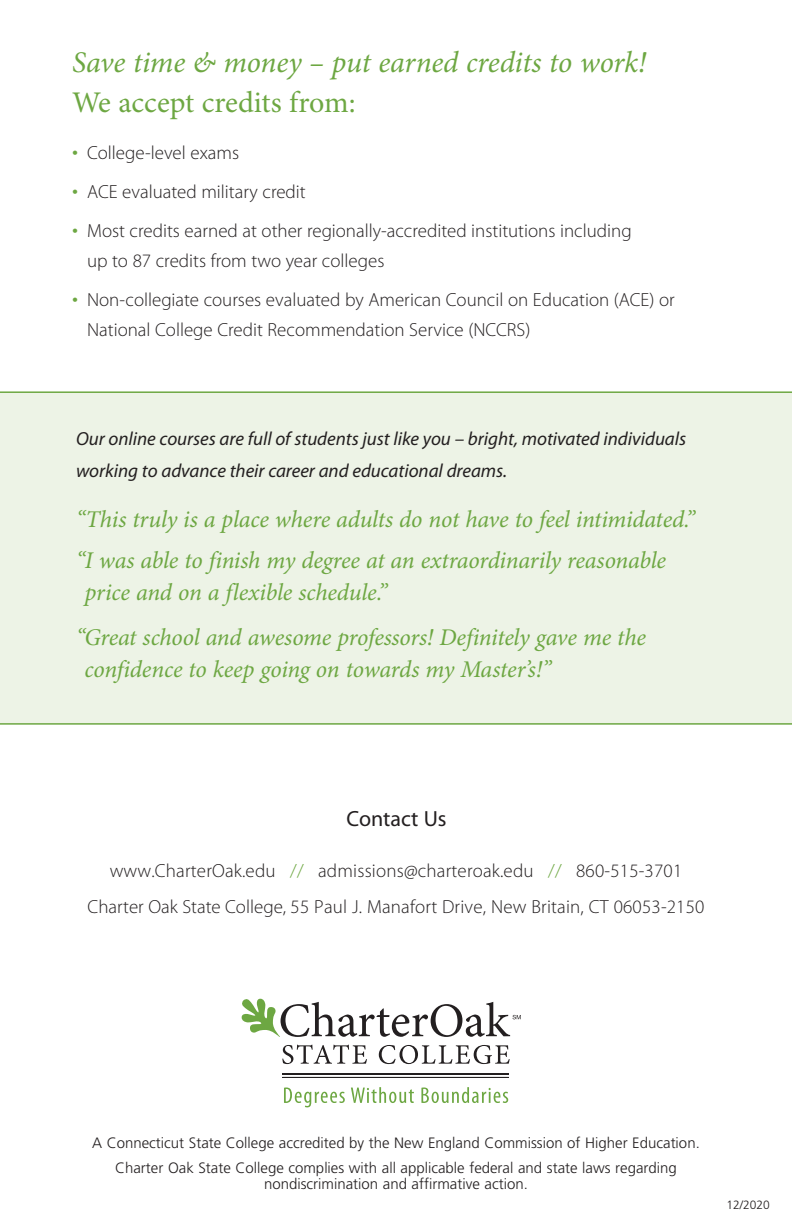
<style>
.page{position:relative;width:792px;height:1224px;background:#fff}
.page>*{position:absolute;margin:0;border:0;box-sizing:border-box;transform-origin:0 0}
.Head{font:italic 30px/40px "Minion Pro";letter-spacing:-.005em;color:#6da742}
.quote{font:italic 24px/32px "Minion Pro";letter-spacing:-.01em;color:#6da742}
.Body{font:22px "Myriad Pro";color:#231f20}
.Body-2{font:300 19px/30px "Myriad Pro";color:#231f20}
.Bullets{font:300 19px "Myriad Pro";letter-spacing:.01em;color:#231f20}
.Body-3{font:italic 19px/32px "Myriad Pro";color:#231f20}
.t1{font:300 15px/16px "Frutiger";color:#231f20;text-align:center}
.t2{font:300 12px "Frutiger";color:#231f20}
.s1{font-style:normal}
.s2{font-size:24px;color:#6da742}
.s3{color:#6da742}
</style>
<div class="page">
<div style="left:0;top:393px;width:792px;height:330px;background:#edf3e6"></div>
<svg style="left:282px;top:1045px;width:85px;height:19px"></svg>
<svg style="left:379px;top:1045px;width:131px;height:19px"></svg>
<svg style="left:284px;top:1087px;width:61px;height:20px"></svg>
<svg style="left:351px;top:1087px;width:63px;height:16px"></svg>
<svg style="left:421px;top:1087px;width:87px;height:16px"></svg>
<hr style="left:282px;top:1073px;width:227px;height:2px;background:#231f20">
<hr style="left:282px;top:1077px;width:227px;height:1px;background:#231f20">
<svg style="left:241px;top:998px;width:280px;height:39px"></svg>
<hr style="left:0;top:723px;width:792px;height:2px;background:#6da742">
<hr style="left:0;top:391px;width:792px;height:2px;background:#6da742">
<p class="Head" style="left:72px;top:43px;width:576px">Save time &amp; money – put earned credits to work!<br><span class="s1">We accept credits from:</span></p>
<p class="Body-2" style="left:72px;top:138px;width:169px"><span class="s2">•</span> College-level exams</p>
<p class="Body-2" style="left:72px;top:177px;width:235px"><span class="s2">•</span> ACE evaluated military credit</p>
<p class="Body-2" style="left:87px;top:216px;width:546px;text-indent:-15px"><span class="s2">•</span> Most credits earned at other regionally-accredited institutions including up to 87 credits from two year colleges</p>
<p class="Body-2" style="left:87px;top:285px;width:589px;text-indent:-15px"><span class="s2">•</span> Non-collegiate courses evaluated by American Council on Education (ACE) or<br>National College Credit Recommendation Service (NCCRS)</p>
<p class="Body-3" style="left:76px;top:422px;width:612px">Our online courses are full of students just like you – bright, motivated individuals working to advance their career and educational dreams.</p>
<p class="quote" style="left:76px;top:504px;width:621px">“This truly is a place where adults do not have to feel intimidated.”</p>
<p class="quote" style="left:85px;top:545px;width:583px;text-indent:-9px">“I was able to finish my degree at an extraordinarily reasonable price and on a flexible schedule.”</p>
<p class="quote" style="left:84px;top:623px;width:563px;text-indent:-8px">“Great school and awesome professors! Definitely gave me the confidence to keep going on towards my Master’s!”</p>
<p class="Body" style="left:347px;top:805px;width:101px">Contact Us</p>
<p class="Bullets" style="left:110px;top:860px;width:574px">www.CharterOak.edu <span class="s3">//</span> admissions@charteroak.edu <span class="s3">//</span> 860-515-3701</p>
<p class="Bullets" style="left:88px;top:896px;width:618px">Charter Oak State College, 55 Paul J. Manafort Drive, New Britain, CT 06053-2150</p>
<p class="t1" style="left:92px;top:1135px;width:609px">A Connecticut State College accredited by the New England Commission of Higher Education.</p>
<p class="t1" style="left:115px;top:1160px;width:563px">Charter Oak State College complies with all applicable federal and state laws regarding nondiscrimination and affirmative action.</p>
<p class="t2" style="left:727px;top:1198px;width:45px">12/2020</p>
</div>
